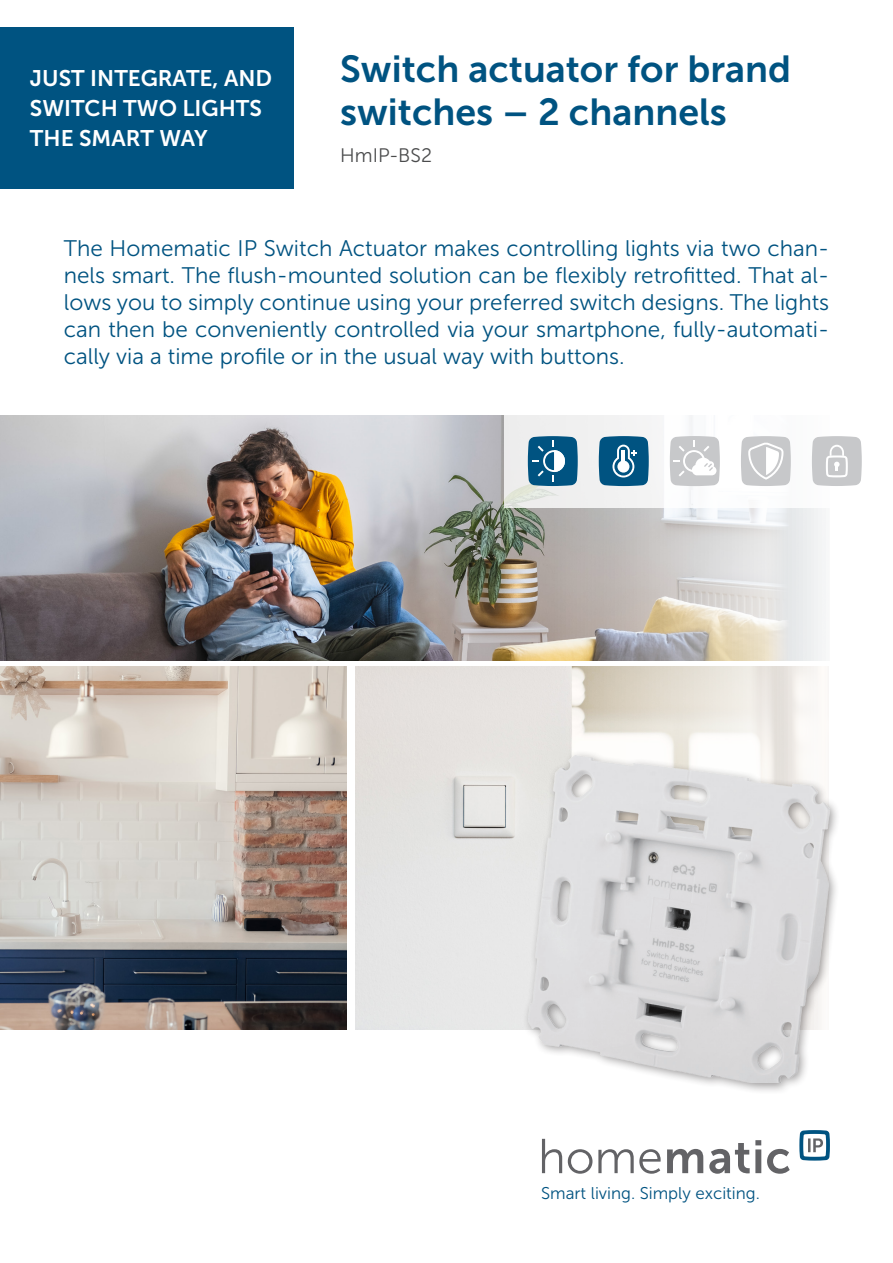
<style>
.page{position:relative;width:893px;height:1263px;background:#fff}
.page>*{position:absolute;margin:0;border:0;box-sizing:border-box;transform-origin:0 0}
.Headline{font:37.5px/43.5px "Museo Sans 700";color:#005381}
.Fließtext_Deckblatt{font:22.5px/27px "Museo Sans 300";color:#005381;text-align:justify}
.Kastentext{font:22.5px/30px "Museo Sans 700";color:#fff}
.Subheadline{font:19.5px "Museo Sans 300";color:#4b4c4d}
.t1{font:16.95px "Museo Sans 300";color:#005381}
</style>
<div class="page">
<img style="left:0;top:415px;width:826px;height:245px">
<img style="left:355px;top:666px;width:463px;height:363px">
<img style="left:0;top:666px;width:347px;height:363px">
<div style="left:0;top:27px;width:294px;height:162px;background:#005381"></div>
<div style="left:504px;top:402px;width:389px;height:105px;background:linear-gradient(to bottom,#fbfbfc,#f5f6f5)"></div>
<svg style="left:542px;top:1139px;width:248px;height:35px"></svg>
<svg style="left:799px;top:1130px;width:31px;height:30px"></svg>
<div style="left:523px;top:750px;width:318px;height:345px;background:#231f20;opacity:.45"></div>
<img style="left:529px;top:756px;width:300px;height:327px">
<svg style="left:528px;top:436px;width:50px;height:50px"></svg>
<svg style="left:599px;top:436px;width:50px;height:50px"></svg>
<hr style="left:621px;top:451px;width:4px;height:12px;background:#fff">
<svg style="left:741px;top:436px;width:50px;height:50px"></svg>
<svg style="left:670px;top:436px;width:50px;height:50px"></svg>
<svg style="left:812px;top:436px;width:50px;height:50px"></svg>
<p class="Kastentext" style="left:30px;top:64px;width:244px">JUST INTEGRATE, AND<br>SWITCH TWO LIGHTS<br>THE SMART WAY</p>
<p class="Headline" style="left:340px;top:47px;width:452px">Switch actuator for brand switches – 2 channels</p>
<p class="Subheadline" style="left:340px;top:145px;width:93px">HmIP-BS2</p>
<p class="Fließtext_Deckblatt" style="left:64px;top:235px;width:767px">The Homematic IP Switch Actuator makes controlling lights via two chan&shy;nels smart. The flush-mounted solution can be flexibly retrofitted. That al&shy;lows you to simply continue using your preferred switch designs. The lights can then be conveniently controlled via your smartphone, fully-automati&shy;cally via a time profile or in the usual way with buttons.</p>
<p class="t1" style="left:541px;top:1184px;width:220px">Smart living. Simply exciting.</p>
</div>
